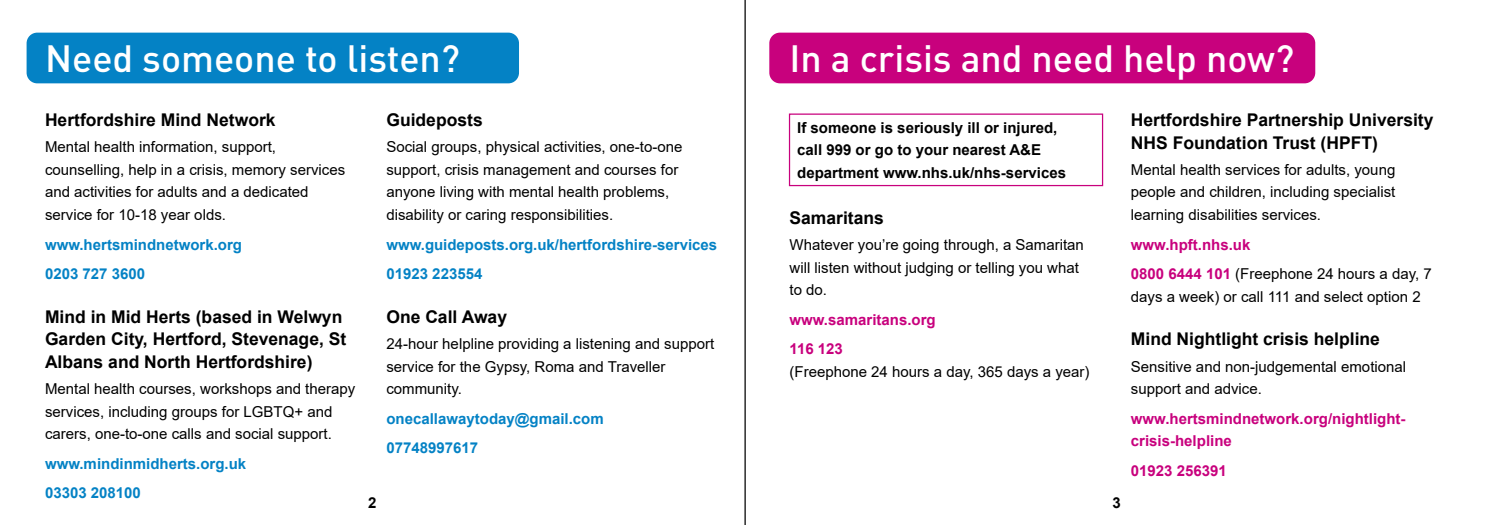
<style>
.page{position:relative;width:1489px;height:525px;background:#fff}
.page>*{position:absolute;margin:0;border:0;box-sizing:border-box;transform-origin:0 0}
.Heading_1{font:500 37.5px "DIN";color:#fff}
.heading_2{font:700 17.5px/22.5px "Arial";color:#000}
.body_text{font:15px/22.5px "Arial";color:#000}
.body_text-2{font:700 15px "Arial";color:#0482c5}
.body_text-3{font:700 15px/22.5px "Arial";color:#c8017d}
.body_text-4{font:700 15px/22.5px "Arial";color:#000}
.s1{font-weight:700;color:#c8017d}
</style>
<div class="page">
<div style="left:769px;top:33px;width:546px;height:50px;background:#c8017d;border-radius:11px"></div>
<div style="left:27px;top:33px;width:492px;height:50px;background:#0482c5;border-radius:11px"></div>
<hr style="left:744px;top:0;width:1px;height:524px;background:#000">
<div style="left:788px;top:113px;width:315px;height:73px;border:1px solid #c8017d"></div>
<p class="Heading_1" style="left:45px;top:34px;width:416px">Need someone to listen?</p>
<p class="Heading_1" style="left:789px;top:34px;width:506px">In a crisis and need help now?</p>
<p class="heading_2" style="left:45px;top:109px;width:232px">Hertfordshire Mind Network</p>
<p class="body_text" style="left:45px;top:136px;width:302px">Mental health information, support, counselling, help in a crisis, memory services and activities for adults and a dedicated service for 10-18 year olds.</p>
<p class="body_text-2" style="left:45px;top:233px;width:198px">www.hertsmindnetwork.org</p>
<p class="body_text-2" style="left:45px;top:263px;width:102px">0203 727 3600</p>
<p class="heading_2" style="left:45px;top:305px;width:303px">Mind in Mid Herts (based in Welwyn<br>Garden City, Hertford, Stevenage, St<br>Albans and North Hertfordshire)</p>
<p class="body_text" style="left:45px;top:377px;width:312px">Mental health courses, workshops and therapy services, including groups for LGBTQ+ and carers, one-to-one calls and social support.</p>
<p class="body_text-2" style="left:45px;top:452px;width:203px">www.mindinmidherts.org.uk</p>
<p class="body_text-2" style="left:45px;top:482px;width:97px">03303 208100</p>
<p class="heading_2" style="left:386px;top:109px;width:98px">Guideposts</p>
<p class="body_text" style="left:386px;top:136px;width:297px">Social groups, physical activities, one-to-one support, crisis management and courses for anyone living with mental health problems, disability or caring responsibilities.</p>
<p class="body_text-2" style="left:386px;top:233px;width:332px">www.guideposts.org.uk/hertfordshire-services</p>
<p class="body_text-2" style="left:386px;top:263px;width:97px">01923 223554</p>
<p class="heading_2" style="left:386px;top:305px;width:122px">One Call Away</p>
<p class="body_text" style="left:386px;top:332px;width:329px">24-hour helpline providing a listening and support service for the Gypsy, Roma and Traveller community.</p>
<p class="body_text-2" style="left:386px;top:407px;width:219px">onecallawaytoday@gmail.com</p>
<p class="body_text-2" style="left:386px;top:437px;width:93px">07748997617</p>
<p class="body_text-4" style="left:797px;top:116px;width:270px">If someone is seriously ill or injured, call 999 or go to your nearest A&amp;E department www.nhs.uk/nhs-services</p>
<p class="heading_2" style="left:789px;top:207px;width:96px">Samaritans</p>
<p class="body_text" style="left:789px;top:233px;width:296px">Whatever you’re going through, a Samaritan will listen without judging or telling you what to do.</p>
<p class="body_text-3" style="left:789px;top:308px;width:148px">www.samaritans.org</p>
<p class="body_text" style="left:789px;top:337px;width:301px"><span class="s1">116 123<br></span>(Freephone 24 hours a day, 365 days a year)</p>
<p class="body_text-4" style="left:368px;top:491px;width:10px">2</p>
<p class="body_text-4" style="left:1112px;top:491px;width:10px">3</p>
<p class="heading_2" style="left:1130px;top:109px;width:304px">Hertfordshire Partnership University<br>NHS Foundation Trust (HPFT)</p>
<p class="body_text" style="left:1130px;top:158px;width:266px;text-align:justify">Mental health services for adults, young people and children, including specialist learning disabilities services.</p>
<p class="body_text-3" style="left:1130px;top:233px;width:121px">www.hpft.nhs.uk</p>
<p class="body_text" style="left:1130px;top:262px;width:302px"><span class="s1">0800 6444 101</span> (Freephone 24 hours a day, 7 days a week) or call 111 and select option 2</p>
<p class="heading_2" style="left:1130px;top:328px;width:250px">Mind Nightlight crisis helpline</p>
<p class="body_text" style="left:1130px;top:355px;width:277px">Sensitive and non-judgemental emotional support and advice.</p>
<p class="body_text-3" style="left:1130px;top:407px;width:276px">www.hertsmindnetwork.org/nightlight&shy;crisis-helpline</p>
<p class="body_text-3" style="left:1130px;top:459px;width:97px">01923 256391</p>
</div>
